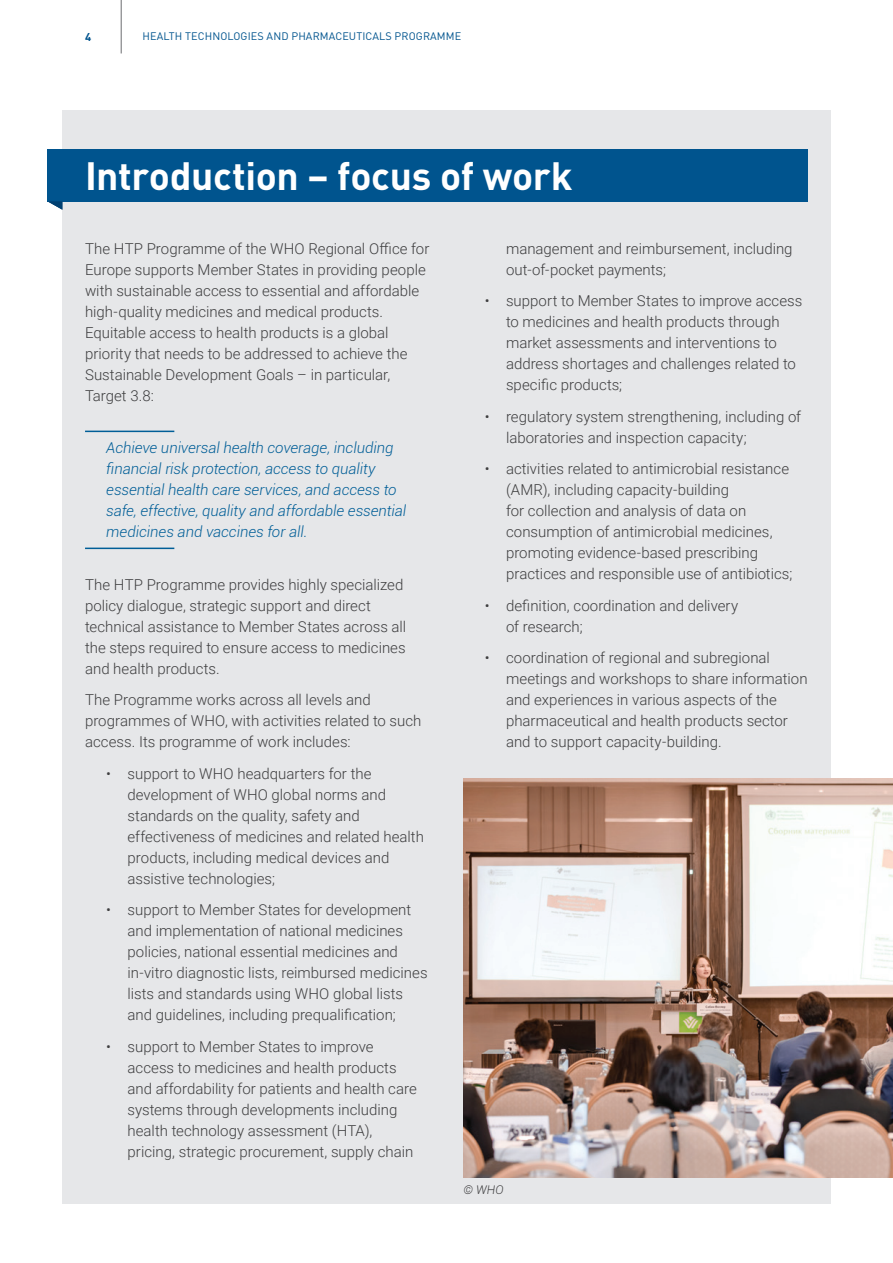
<style>
.page{position:relative;width:893px;height:1263px;background:#fff}
.page>*{position:absolute;margin:0;border:0;box-sizing:border-box;transform-origin:0 0}
.Title_1{font:700 39px "DIN Pro";letter-spacing:-.01em;color:#fff}
.BODY_TEXT{font:300 15px/21px "Roboto";color:#3e3e3f}
.Pull_Quote{font:italic 300 15px/21px "Roboto";color:#005e97}
.Source{font:italic 300 12px "Roboto";color:#3e3e3f}
.t1{font:700 11.25px "DIN Pro";color:#00548e}
.t2{font:10.8px "DIN Pro";letter-spacing:.01em;color:#00548e}
</style>
<div class="page">
<hr style="left:121px;top:0;width:1px;height:53px;background:#6c6d70">
<div style="left:62px;top:111px;width:769px;height:1093px;background:#e6e7e9"></div>
<div style="left:47px;top:149px;width:761px;height:52px;background:#00548e"></div>
<svg style="left:47px;top:201px;width:15px;height:9px"></svg>
<hr style="left:85px;top:431px;width:89px;height:1px;background:#005e97">
<hr style="left:85px;top:548px;width:89px;height:1px;background:#005e97">
<img style="left:463px;top:779px;width:430px;height:399px">
<p class="t1" style="left:85px;top:27px;width:8px">4</p>
<p class="t2" style="left:142px;top:29px;width:320px">HEALTH TECHNOLOGIES AND PHARMACEUTICALS PROGRAMME</p>
<p class="Title_1" style="left:85px;top:143px;width:489px">Introduction – focus of work</p>
<p class="BODY_TEXT" style="left:85px;top:237px;width:346px">The HTP Programme of the WHO Regional Office for Europe supports Member States in providing people with sustainable access to essential and affordable high-quality medicines and medical products.<br>Equitable access to health products is a global priority that needs to be addressed to achieve the Sustainable Development Goals – in particular, Target 3.8:</p>
<p class="Pull_Quote" style="left:106px;top:437px;width:301px">Achieve universal health coverage, including financial risk protection, access to quality essential health care services, and access to safe, effective, quality and affordable essential medicines and vaccines for all.</p>
<p class="BODY_TEXT" style="left:85px;top:573px;width:323px">The HTP Programme provides highly specialized policy dialogue, strategic support and direct technical assistance to Member States across all the steps required to ensure access to medicines and health products.</p>
<p class="BODY_TEXT" style="left:85px;top:689px;width:338px">The Programme works across all levels and programmes of WHO, with activities related to such access. Its programme of work includes:</p>
<p class="BODY_TEXT" style="left:128px;top:762px;width:298px;text-indent:-21px">• support to WHO headquarters for the development of WHO global norms and standards on the quality, safety and effectiveness of medicines and related health products, including medical devices and assistive technologies;</p>
<p class="BODY_TEXT" style="left:128px;top:899px;width:301px;text-indent:-21px">• support to Member States for development and implementation of national medicines policies, national essential medicines and in-vitro diagnostic lists, reimbursed medicines lists and standards using WHO global lists and guidelines, including prequalification;</p>
<p class="BODY_TEXT" style="left:128px;top:1035px;width:291px;text-indent:-21px">• support to Member States to improve access to medicines and health products and affordability for patients and health care systems through developments including health technology assessment (HTA), pricing, strategic procurement, supply chain</p>
<p class="BODY_TEXT" style="left:506px;top:237px;width:288px">management and reimbursement, including out-of-pocket payments;</p>
<p class="BODY_TEXT" style="left:506px;top:290px;width:298px;text-indent:-21px">• support to Member States to improve access to medicines and health products through market assessments and interventions to address shortages and challenges related to specific products;</p>
<p class="BODY_TEXT" style="left:506px;top:405px;width:297px;text-indent:-21px">• regulatory system strengthening, including of laboratories and inspection capacity;</p>
<p class="BODY_TEXT" style="left:506px;top:458px;width:288px;text-indent:-21px">• activities related to antimicrobial resistance (AMR), including capacity-building<br>for collection and analysis of data on consumption of antimicrobial medicines, promoting evidence-based prescribing practices and responsible use of antibiotics;</p>
<p class="BODY_TEXT" style="left:506px;top:594px;width:234px;text-indent:-21px">• definition, coordination and delivery of research;</p>
<p class="BODY_TEXT" style="left:506px;top:647px;width:303px;text-indent:-21px">• coordination of regional and subregional meetings and workshops to share information and experiences in various aspects of the pharmaceutical and health products sector and to support capacity-building.</p>
<p class="Source" style="left:463px;top:1181px;width:41px">© WHO</p>
</div>
